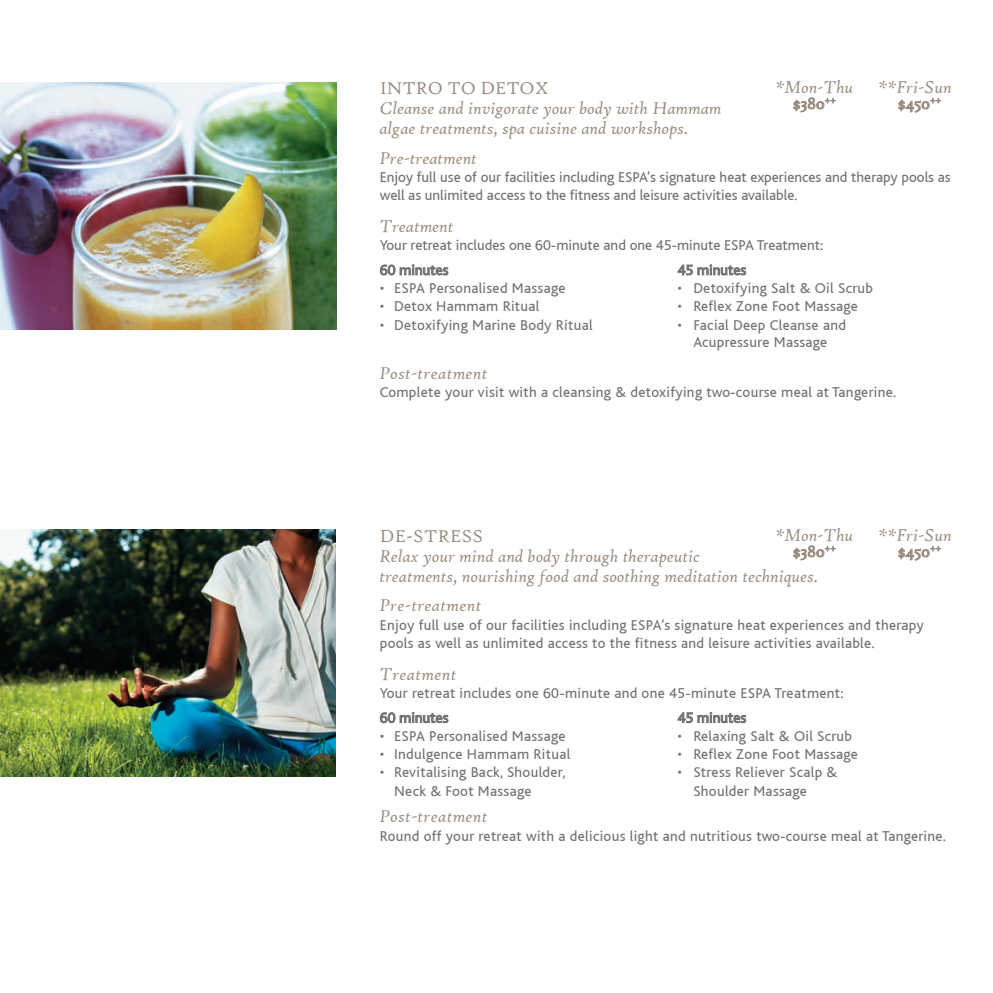
<style>
.page{position:relative;width:993px;height:993px;background:#fff}
.page>*{position:absolute;margin:0;border:0;box-sizing:border-box;transform-origin:0 0}
.t1{font:italic 18.2px/15.9px "High Tower Text";color:#998b7d;text-align:center}
.t2{font:italic 18.2px "High Tower Text";letter-spacing:.02em;color:#998b7d}
.t3{font:18.2px "High Tower Text";color:#998b7d}
.t4{font:18.2px "High Tower Text";letter-spacing:.02em;color:#998b7d}
.t5{font:15.05px/17.5px "Bliss";letter-spacing:.02em;color:#717074}
.t6{font:15.05px/18.2px "Bliss";color:#717074}
.s1{font-style:normal}
</style>
<div class="page">
<svg style="left:380px;top:264px;width:68px;height:11px"></svg>
<svg style="left:677px;top:264px;width:68px;height:11px"></svg>
<svg style="left:380px;top:711px;width:68px;height:11px"></svg>
<svg style="left:677px;top:711px;width:68px;height:11px"></svg>
<img style="left:0;top:529px;width:336px;height:246px">
<img style="left:0;top:83px;width:336px;height:246px">
<svg style="left:793px;top:97px;width:42px;height:15px"></svg>
<svg style="left:898px;top:98px;width:42px;height:14px"></svg>
<svg style="left:793px;top:545px;width:42px;height:15px"></svg>
<svg style="left:898px;top:545px;width:42px;height:15px"></svg>
<p class="t1" style="left:775px;top:79px;width:80px">*Mon-Thu <span class="s1">$380</span><sup>++</sup></p>
<p class="t1" style="left:877px;top:79px;width:75px">**Fri-Sun <span class="s1">$450</span><sup>++</sup></p>
<p class="t3" style="left:379px;top:78px;width:171px">INTRO TO DETOX</p>
<p class="t1" style="left:379px;top:98px;width:343px;line-height:19.9px;text-align:left">Cleanse and invigorate your body with Hammam algae treatments, spa cuisine and workshops.</p>
<p class="t1" style="left:379px;top:150px;width:99px">Pre-treatment</p>
<p class="t6" style="left:379px;top:168px;width:572px">Enjoy full use of our facilities including ESPA’s signature heat experiences and therapy pools as well as unlimited access to the fitness and leisure activities available.</p>
<p class="t1" style="left:379px;top:218px;width:75px">Treatment</p>
<p class="t6" style="left:379px;top:233px;width:445px;line-height:24.5px">Your retreat includes one 60-minute and one 45-minute ESPA Treatment:<br>60 minutes</p>
<p class="t6" style="left:677px;top:261px;width:70px">45 minutes</p>
<p class="t5" style="left:379px;top:280px;width:187px">• ESPA Personalised Massage</p>
<p class="t5" style="left:677px;top:280px;width:197px">• Detoxifying Salt &amp; Oil Scrub</p>
<p class="t5" style="left:379px;top:298px;width:161px">• Detox Hammam Ritual</p>
<p class="t5" style="left:677px;top:298px;width:182px">• Reflex Zone Foot Massage</p>
<p class="t5" style="left:379px;top:316px;width:214px">• Detoxifying Marine Body Ritual</p>
<p class="t5" style="left:677px;top:316px;width:170px;text-align:center">• Facial Deep Cleanse and<br>Acupressure Massage</p>
<p class="t2" style="left:379px;top:362px;width:109px">Post-treatment</p>
<p class="t5" style="left:379px;top:383px;width:517px">Complete your visit with a cleansing &amp; detoxifying two-course meal at Tangerine.</p>
<p class="t1" style="left:775px;top:527px;width:80px">*Mon-Thu <span class="s1">$380</span><sup>++</sup></p>
<p class="t1" style="left:877px;top:527px;width:75px">**Fri-Sun <span class="s1">$450</span><sup>++</sup></p>
<p class="t4" style="left:379px;top:525px;width:105px">DE-STRESS</p>
<p class="t1" style="left:379px;top:545px;width:440px;line-height:19.9px;text-align:left">Relax your mind and body through therapeutic<br>treatments, nourishing food and soothing meditation techniques.</p>
<p class="t2" style="left:379px;top:595px;width:103px">Pre-treatment</p>
<p class="t5" style="left:379px;top:616px;width:545px;line-height:18.2px">Enjoy full use of our facilities including ESPA’s signature heat experiences and therapy pools as well as unlimited access to the fitness and leisure activities available.</p>
<p class="t2" style="left:379px;top:663px;width:78px">Treatment</p>
<p class="t5" style="left:379px;top:681px;width:465px;line-height:24.5px">Your retreat includes one 60-minute and one 45-minute ESPA Treatment:<br>60 minutes</p>
<p class="t6" style="left:677px;top:708px;width:70px">45 minutes</p>
<p class="t5" style="left:379px;top:727px;width:187px">• ESPA Personalised Massage</p>
<p class="t5" style="left:677px;top:727px;width:176px">• Relaxing Salt &amp; Oil Scrub</p>
<p class="t5" style="left:379px;top:745px;width:192px">• Indulgence Hammam Ritual</p>
<p class="t5" style="left:677px;top:745px;width:182px">• Reflex Zone Foot Massage</p>
<p class="t5" style="left:379px;top:763px;width:187px">• Revitalising Back, Shoulder,</p>
<p class="t5" style="left:677px;top:763px;width:161px">• Stress Reliever Scalp &amp;</p>
<p class="t5" style="left:394px;top:782px;width:139px">Neck &amp; Foot Massage</p>
<p class="t5" style="left:693px;top:782px;width:115px">Shoulder Massage</p>
<p class="t2" style="left:379px;top:805px;width:109px">Post-treatment</p>
<p class="t5" style="left:379px;top:827px;width:567px">Round off your retreat with a delicious light and nutritious two-course meal at Tangerine.</p>
</div>
